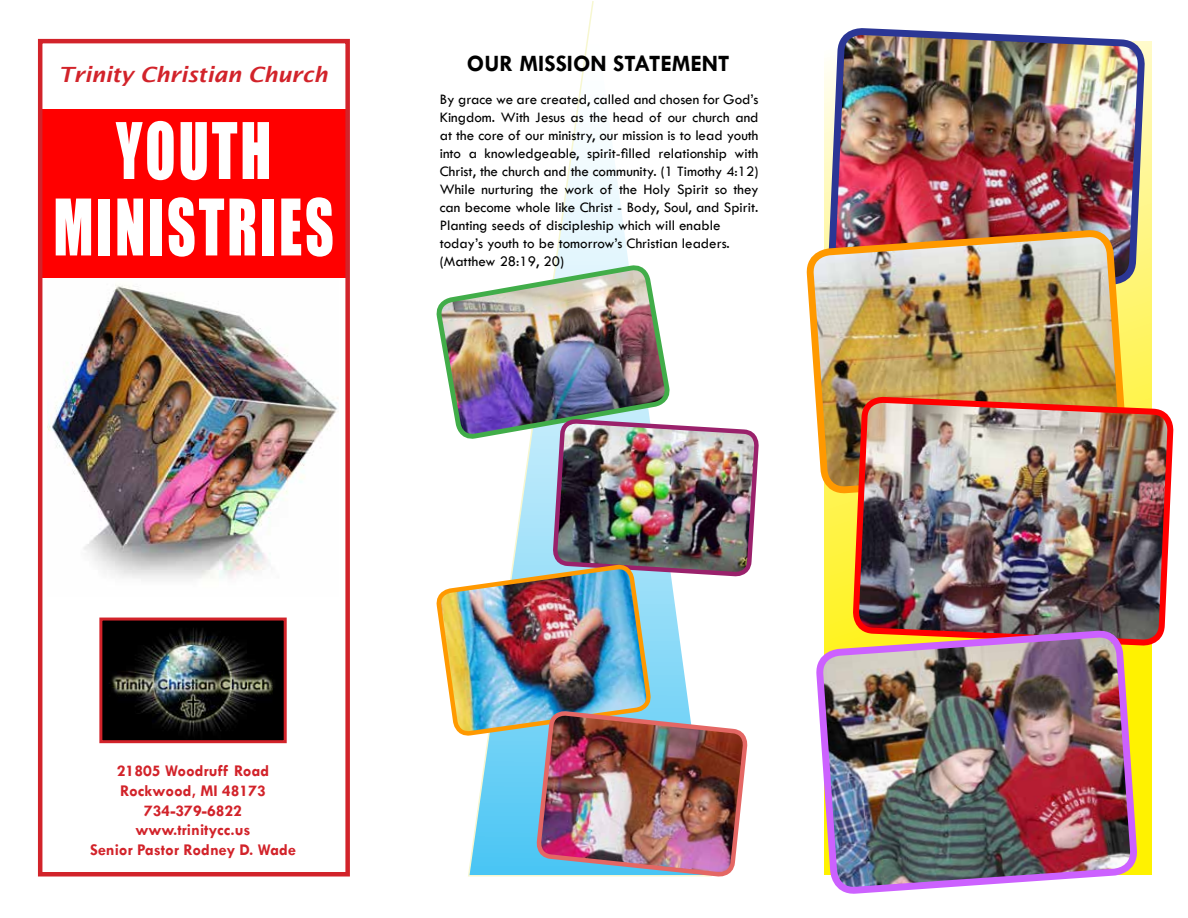
<style>
.page{position:relative;width:1188px;height:918px;background:#fff}
.page>*{position:absolute;margin:0;border:0;box-sizing:border-box;transform-origin:0 0}
.t1{font:72px/76.5px "Impact";letter-spacing:.05em;color:#fff;text-align:center;scale:.78 1}
.t2{font:700 23.7px "Tw Cen";color:#000}
.t3{font:italic 600 21px "Lucida Sans";letter-spacing:-.01em;color:#d2232a;scale:1.04 1}
.t4{font:700 16.5px/19.8px "Tw Cen";color:#d2232a;text-align:center}
.t5{font:15px/18px "Tw Cen";color:#000}
</style>
<div class="page">
<img style="left:48px;top:285px;width:290px;height:294px">
<div style="left:38px;top:109px;width:311px;height:169px;background:#f00"></div>
<div style="left:38px;top:39px;width:312px;height:838px;border:4px solid #d2232a"></div>
<svg style="left:468px;top:1px;width:221px;height:876px"></svg>
<img style="left:103px;top:622px;width:180px;height:117px">
<div style="left:99px;top:618px;width:188px;height:125px;border:3px solid #d2232a"></div>
<img style="left:837px;top:28px;width:311px;height:127px">
<img style="left:809px;top:55px;width:316px;height:613px">
<img style="left:437px;top:266px;width:232px;height:214px">
<img style="left:850px;top:155px;width:324px;height:720px">
<img style="left:551px;top:417px;width:208px;height:279px">
<img style="left:437px;top:515px;width:213px;height:271px">
<img style="left:534px;top:709px;width:214px;height:168px">
<img style="left:818px;top:456px;width:317px;height:438px">
<h3 class="t3" style="left:59px;top:63px;width:260px">Trinity Christian Church</h3>
<h1 class="t1" style="left:53px;top:111px;width:361px">YOUTH<br>MINISTRIES</h1>
<h2 class="t2" style="left:467px;top:50px;width:83px">Our Missio</h2>
<h2 class="t2" style="left:591px;top:50px;width:140px">n Statement</h2>
<p class="t5" style="left:440px;top:90px;width:320px">By grace we are created, called and chosen for God’s Kingdom. With Jesus as the head of our church and at the core of our ministry, our mission is to lead youth into a knowledgeable, spirit-filled relationship with Christ, the church and the community. (1 Timothy 4:12)<br>While nurturing the work of the Holy Spirit so they can become whole like Christ - Body, Soul, and Spirit.<br>Planting seeds of discipleship which will enable today’s youth to be tomorrow’s Christian leaders. (Matthew 28:19, 20)</p>
<p class="t4" style="left:90px;top:760px;width:207px">21805 Woodruff Road<br>Rockwood, MI 48173<br>734-379-6822 www.trinitycc.us<br>Senior Pastor Rodney D. Wade</p>
</div>
